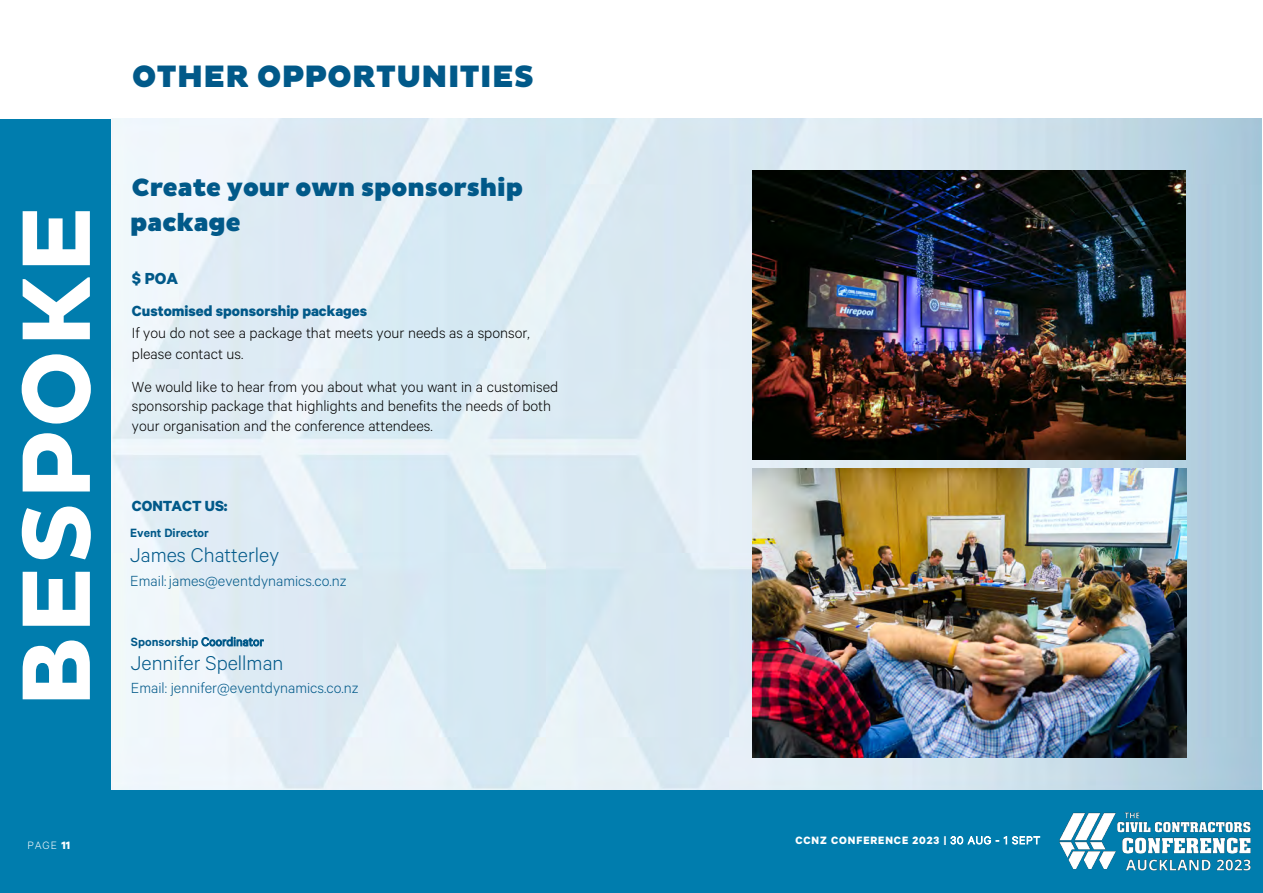
<style>
.page{position:relative;width:1263px;height:893px;background:#fff}
.page>*{position:absolute;margin:0;border:0;box-sizing:border-box;transform-origin:0 0}
.t1{font:700 98.85px "Pluto Sans W04";letter-spacing:.025em;color:#fff}
.t2{font:900 31.5px "Pluto Sans";letter-spacing:.015em;color:#015989}
.t3{font:900 25.5px/34.5px "Pluto Sans";color:#015989}
.t4{font:300 22.5px "Calibre";color:#015989}
.t5{font:700 18px "Calibre";color:#015989}
.t6{font:300 16.5px/19.5px "Calibre";color:#000}
.t7{font:300 16.5px "Calibre";color:#015989}
.t8{font:700 16.5px "Calibre";color:#015989}
.t9{font:600 13.5px "Calibre";color:#015989}
.t10{font:700 12px "Calibre";letter-spacing:.075em;color:#fff}
.t11{font:300 12px "Calibre";color:#fff}
.s1{font-weight:400}
.s2{font-weight:700}
.s3{font-weight:300}
</style>
<div class="page">
<img style="left:111px;top:118px;width:1151px;height:672px">
<div style="left:0;top:119px;width:111px;height:671px;background:#007dae"></div>
<div style="left:0;top:790px;width:1263px;height:103px;background:#007dae"></div>
<img style="left:1055px;top:769px;width:199px;height:124px">
<img style="left:752px;top:171px;width:433px;height:288px">
<img style="left:752px;top:468px;width:434px;height:290px">
<p class="t1" style="left:0;top:708px;width:503px;rotate:-90deg">BESPOKE</p>
<p class="t2" style="left:132px;top:58px;width:403px">OTHER OPPORTUNITIES</p>
<h3 class="t3" style="left:130px;top:171px;width:394px">Create your own sponsorship package</h3>
<p class="t5" style="left:132px;top:267px;width:48px">$ POA</p>
<p class="t8" style="left:132px;top:301px;width:237px">Customised sponsorship packages</p>
<p class="t6" style="left:132px;top:322px;width:399px;line-height:21.1px">If you do not see a package that meets your needs as a sponsor, please contact us.</p>
<p class="t6" style="left:132px;top:376px;width:428px">We would like to hear from you about what you want in a customised sponsorship package that highlights and benefits the needs of both your organisation and the conference attendees.</p>
<p class="t8" style="left:132px;top:496px;width:97px">CONTACT US:</p>
<p class="t9" style="left:130px;top:525px;width:80px">Event Director</p>
<h3 class="t4" style="left:130px;top:542px;width:150px">James Chatterley</h3>
<p class="t7" style="left:130px;top:572px;width:218px">Email: james@eventdynamics.co.nz</p>
<p class="t9" style="left:131px;top:634px;width:134px">Sponsorship <span class="s1">Coordinator</span></p>
<h3 class="t4" style="left:131px;top:650px;width:154px">Jennifer Spellman</h3>
<p class="t7" style="left:131px;top:678px;width:229px">Email: jennifer@eventdynamics.co.nz</p>
<p class="t11" style="left:28px;top:838px;width:44px">PAGE <span class="s2">11</span></p>
<p class="t10" style="left:795px;top:833px;width:246px">CCNZ CONFERENCE 2023 | <span class="s3">30 AUG - 1 SEPT</span></p>
</div>
